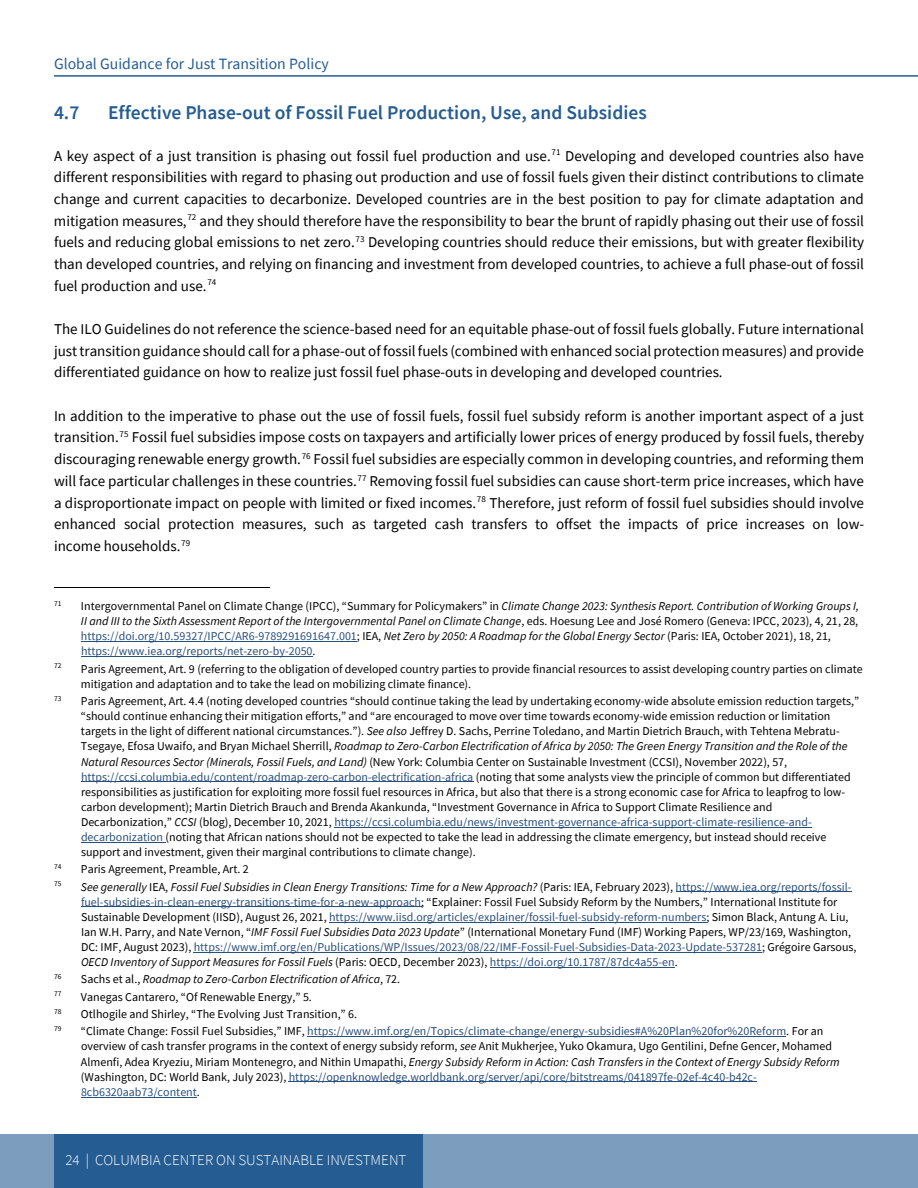
<style>
.page{position:relative;width:918px;height:1188px;background:#fff}
.page>*{position:absolute;margin:0;border:0;box-sizing:border-box;transform-origin:0 0}
.t1{font:600 19.5px "Source Sans Pro";color:#255c92}
.t2{font:15.75px "Source Sans Pro";color:#255c92}
.t3{font:15px/21.8px "Source Sans Pro";color:#000;text-align:justify}
.t4{font:300 15px "Source Sans Pro";color:#fff}
.t5{font:12px/15.1px "Source Sans Pro";color:#000}
.t6{font:italic 12px/15.1px "Source Sans Pro";color:#000}
.t7{font:7.5px "Source Sans Pro";letter-spacing:-.005em;color:#000}
.s1{font-style:normal}
.s2{font-style:normal;color:#294f7c}
.s3{font-style:italic}
.s4{color:#294f7c}
</style>
<div class="page">
<div style="left:0;top:1134px;width:918px;height:54px;background:#7c9dbe"></div>
<div style="left:54px;top:1134px;width:368px;height:54px;background:#255c92"></div>
<hr style="left:54px;top:75px;width:864px;height:2px;background:#255c92">
<hr style="left:54px;top:587px;width:216px;height:1px;background:#000">
<hr style="left:81px;top:641px;width:276px;height:1px;background:#294f7c">
<hr style="left:81px;top:656px;width:232px;height:1px;background:#294f7c">
<hr style="left:81px;top:781px;width:392px;height:1px;background:#294f7c">
<hr style="left:334px;top:827px;width:478px;height:1px;background:#294f7c">
<hr style="left:81px;top:842px;width:85px;height:1px;background:#294f7c">
<hr style="left:676px;top:892px;width:175px;height:1px;background:#294f7c">
<hr style="left:81px;top:907px;width:340px;height:1px;background:#294f7c">
<hr style="left:329px;top:922px;width:377px;height:1px;background:#294f7c">
<hr style="left:194px;top:952px;width:568px;height:1px;background:#294f7c">
<hr style="left:490px;top:967px;width:185px;height:1px;background:#294f7c">
<hr style="left:307px;top:1036px;width:479px;height:1px;background:#294f7c">
<hr style="left:289px;top:1082px;width:468px;height:1px;background:#294f7c">
<hr style="left:81px;top:1097px;width:116px;height:1px;background:#294f7c">
<h2 class="t2" style="left:54px;top:54px;width:276px">Global Guidance for Just Transition Policy</h2>
<h2 class="t1" style="left:54px;top:99px;width:27px">4.7</h2>
<h2 class="t1" style="left:108px;top:99px;width:540px">Effective Phase-out of Fossil Fuel Production, Use, and Subsidies</h2>
<p class="t3" style="left:54px;top:145px;width:812px">A key aspect of a just transition is phasing out fossil fuel production and use.<sup>71</sup> Developing and developed countries also have different responsibilities with regard to phasing out production and use of fossil fuels given their distinct contributions to climate change and current capacities to decarbonize. Developed countries are in the best position to pay for climate adaptation and mitigation measures,<sup>72</sup> and they should therefore have the responsibility to bear the brunt of rapidly phasing out their use of fossil fuels and reducing global emissions to net zero.<sup>73</sup> Developing countries should reduce their emissions, but with greater flexibility than developed countries, and relying on financing and investment from developed countries, to achieve a full phase-out of fossil fuel production and use.<sup>74</sup></p>
<p class="t3" style="left:54px;top:318px;width:811px">The ILO Guidelines do not reference the science-based need for an equitable phase-out of fossil fuels globally. Future international just transition guidance should call for a phase-out of fossil fuels (combined with enhanced social protection measures) and provide differentiated guidance on how to realize just fossil fuel phase-outs in developing and developed countries.</p>
<p class="t3" style="left:54px;top:405px;width:812px">In addition to the imperative to phase out the use of fossil fuels, fossil fuel subsidy reform is another important aspect of a just transition.<sup>75</sup> Fossil fuel subsidies impose costs on taxpayers and artificially lower prices of energy produced by fossil fuels, thereby discouraging renewable energy growth.<sup>76</sup> Fossil fuel subsidies are especially common in developing countries, and reforming them will face particular challenges in these countries.<sup>77</sup> Removing fossil fuel subsidies can cause short-term price increases, which have a disproportionate impact on people with limited or fixed incomes.<sup>78</sup> Therefore, just reform of fossil fuel subsidies should involve enhanced social protection measures, such as targeted cash transfers to offset the impacts of price increases on low&shy;income households.<sup>79</sup></p>
<p class="t7" style="left:54px;top:598px;width:9px">71</p>
<p class="t6" style="left:81px;top:599px;width:780px"><span class="s1">Intergovernmental Panel on Climate Change (IPCC), “Summary for Policymakers” in</span> Climate Change 2023: Synthesis Report. Contribution of Working Groups I, II and III to the Sixth Assessment Report of the Intergovernmental Panel on Climate Change<span class="s1">, eds. Hoesung Lee and José Romero (Geneva: IPCC, 2023), 4, 21, 28, </span><span class="s2">https://doi.org/10.59327/IPCC/AR6-9789291691647.001</span><span class="s1">; IEA,</span> Net Zero by 2050: A Roadmap for the Global Energy Sector <span class="s1">(Paris: IEA, October 2021), 18, 21, </span><span class="s2">https://www.iea.org/reports/net-zero-by-2050</span><span class="s1">.</span></p>
<p class="t7" style="left:54px;top:661px;width:9px">72</p>
<p class="t5" style="left:81px;top:661px;width:783px">Paris Agreement, Art. 9 (referring to the obligation of developed country parties to provide financial resources to assist developing country parties on climate mitigation and adaptation and to take the lead on mobilizing climate finance).</p>
<p class="t7" style="left:54px;top:693px;width:9px">73</p>
<p class="t5" style="left:81px;top:694px;width:780px">Paris Agreement, Art. 4.4 (noting developed countries “should continue taking the lead by undertaking economy-wide absolute emission reduction targets,” “should continue enhancing their mitigation efforts,” and “are encouraged to move over time towards economy-wide emission reduction or limitation targets in the light of different national circumstances.”). <span class="s3">See also</span> Jeffrey D. Sachs, Perrine Toledano, and Martin Dietrich Brauch, with Tehtena Mebratu-Tsegaye, Efosa Uwaifo, and Bryan Michael Sherrill, <span class="s3">Roadmap to Zero-Carbon Electrification of Africa by 2050: The Green Energy Transition and the Role of the Natural Resources Sector (Minerals, Fossil Fuels, and Land)</span> (New York: Columbia Center on Sustainable Investment (CCSI), November 2022), 57, <span class="s4">https://ccsi.columbia.edu/content/roadmap-zero-carbon-electrification-africa</span> (noting that some analysts view the principle of common but differentiated responsibilities as justification for exploiting more fossil fuel resources in Africa, but also that there is a strong economic case for Africa to leapfrog to low&shy;carbon development); Martin Dietrich Brauch and Brenda Akankunda, “Investment Governance in Africa to Support Climate Resilience and Decarbonization,” <span class="s3">CCSI</span> (blog), December 10, 2021, <span class="s4">https://ccsi.columbia.edu/news/investment-governance-africa-support-climate-resilience-and&shy;decarbonization</span> (noting that African nations should not be expected to take the lead in addressing the climate emergency, but instead should receive support and investment, given their marginal contributions to climate change).</p>
<p class="t7" style="left:54px;top:862px;width:9px">74</p>
<p class="t5" style="left:81px;top:862px;width:169px">Paris Agreement, Preamble, Art. 2</p>
<p class="t7" style="left:54px;top:879px;width:9px">75</p>
<p class="t5" style="left:81px;top:879px;width:777px"><span class="s3">See generally</span> IEA, <span class="s3">Fossil Fuel Subsidies in Clean Energy Transitions: Time for a New Approach?</span> (Paris: IEA, February 2023), <span class="s4">https://www.iea.org/reports/fossil&shy;fuel-subsidies-in-clean-energy-transitions-time-for-a-new-approach</span>; “Explainer: Fossil Fuel Subsidy Reform by the Numbers,” International Institute for Sustainable Development (IISD), August 26, 2021, <span class="s4">https://www.iisd.org/articles/explainer/fossil-fuel-subsidy-reform-numbers</span>; Simon Black, Antung A. Liu, Ian W.H. Parry, and Nate Vernon, “<span class="s3">IMF Fossil Fuel Subsidies Data 2023 Update</span>” (International Monetary Fund (IMF) Working Papers, WP/23/169, Washington, DC: IMF, August 2023), <span class="s4">https://www.imf.org/en/Publications/WP/Issues/2023/08/22/IMF-Fossil-Fuel-Subsidies-Data-2023-Update-537281</span>; Grégoire Garsous, <span class="s3">OECD Inventory of Support Measures for Fossil Fuels</span> (Paris: OECD, December 2023), <span class="s4">https://doi.org/10.1787/87dc4a55-en</span>.</p>
<p class="t7" style="left:54px;top:972px;width:9px">76</p>
<p class="t6" style="left:81px;top:972px;width:321px"><span class="s1">Sachs et al.,</span> Roadmap to Zero-Carbon Electrification of Africa<span class="s1">, 72.</span></p>
<p class="t7" style="left:54px;top:989px;width:9px">77</p>
<p class="t5" style="left:81px;top:989px;width:232px">Vanegas Cantarero, “Of Renewable Energy,” 5.</p>
<p class="t7" style="left:54px;top:1006px;width:9px">78</p>
<p class="t5" style="left:81px;top:1007px;width:278px">Otlhogile and Shirley, “The Evolving Just Transition,” 6.</p>
<p class="t7" style="left:54px;top:1024px;width:9px">79</p>
<p class="t5" style="left:81px;top:1024px;width:760px">“Climate Change: Fossil Fuel Subsidies,” IMF, <span class="s4">https://www.imf.org/en/Topics/climate-change/energy-subsidies#A%20Plan%20for%20Reform</span>. For an overview of cash transfer programs in the context of energy subsidy reform, <span class="s3">see</span> Anit Mukherjee, Yuko Okamura, Ugo Gentilini, Defne Gencer, Mohamed Almenfi, Adea Kryeziu, Miriam Montenegro, and Nithin Umapathi, <span class="s3">Energy Subsidy Reform in Action: Cash Transfers in the Context of Energy Subsidy Reform </span>(Washington, DC: World Bank, July 2023), <span class="s4">https://openknowledge.worldbank.org/server/api/core/bitstreams/041897fe-02ef-4c40-b42c-8cb6320aab73/content</span>.</p>
<p class="t4" style="left:65px;top:1151px;width:343px">24 | COLUMBIA CENTER ON SUSTAINABLE INVESTMENT</p>
</div>
